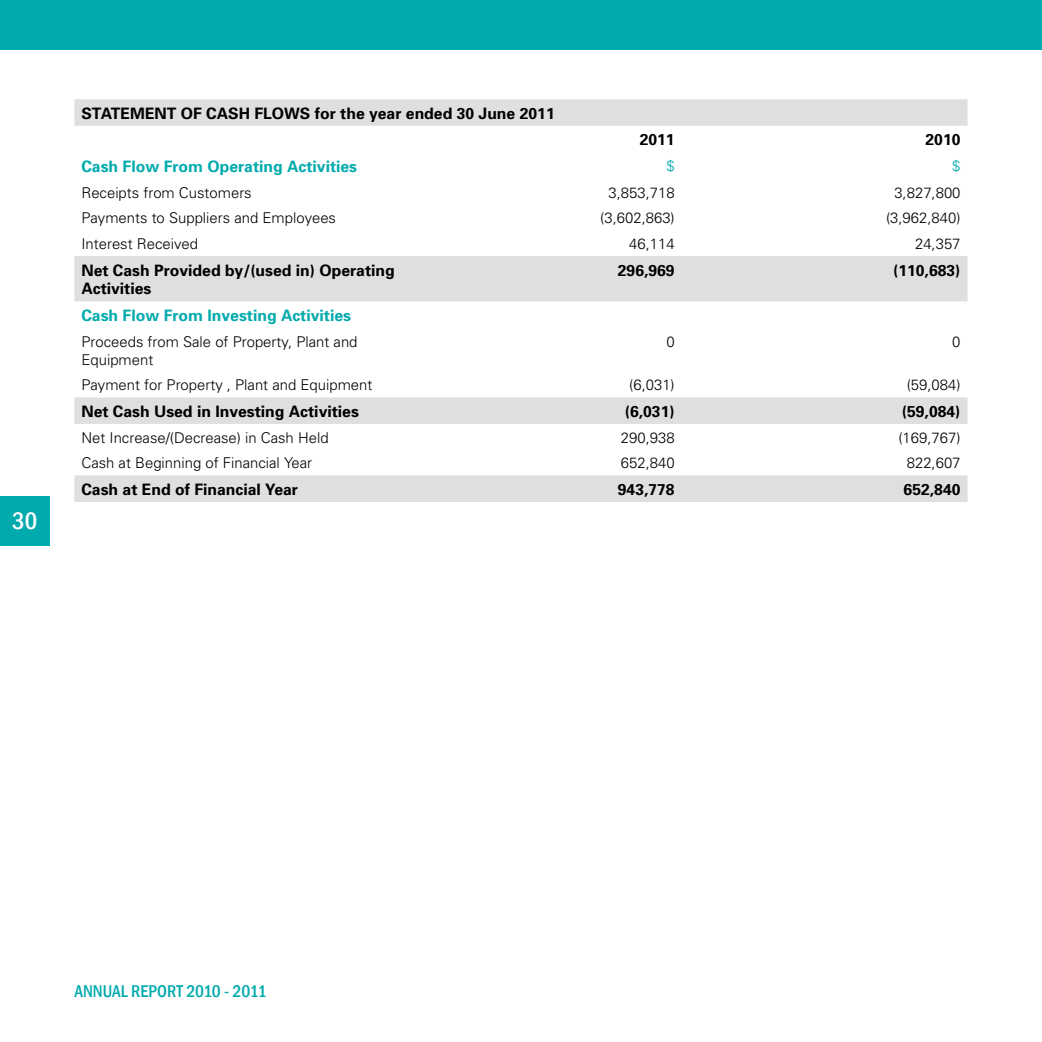
<style>
.page{position:relative;width:1042px;height:1042px;background:#fff}
.page>*{position:absolute;margin:0;border:0;box-sizing:border-box;transform-origin:0 0}
.t1{font:500 condensed 24.5px "Franklin Gothic";color:#fff}
.t2{font:500 condensed 17.5px "Franklin Gothic";color:#00aaad}
.t3{font:700 15.75px/18.9px "Univers";color:#000}
.t4{font:700 15.75px "Univers";color:#00aaad}
.t5{font:300 14.88px/17.8px "Univers";color:#000}
.t6{font:300 14.88px "Univers";color:#00aaad}
</style>
<div class="page">
<div style="left:0;top:0;width:1042px;height:50px;background:#00aaad"></div>
<div style="left:0;top:496px;width:50px;height:50px;background:#00aaad"></div>
<hr style="left:1041px;top:0;width:1px;height:176px;background:#00aaad">
<svg style="left:74px;top:99px;width:893px;height:403px"></svg>
<h1 class="t1" style="left:12px;top:505px;width:27px">30</h1>
<p class="t3" style="left:81px;top:104px;width:475px">STATEMENT OF CASH FLOWS for the year ended 30 June 2011</p>
<p class="t3" style="left:640px;top:130px;width:37px">2011</p>
<p class="t3" style="left:925px;top:130px;width:37px">2010</p>
<p class="t4" style="left:81px;top:157px;width:277px">Cash Flow From Operating Activities</p>
<p class="t6" style="left:666px;top:157px;width:10px">$</p>
<p class="t6" style="left:952px;top:157px;width:10px">$</p>
<p class="t5" style="left:81px;top:183px;width:172px">Receipts from Customers</p>
<p class="t5" style="left:608px;top:183px;width:68px">3,853,718</p>
<p class="t5" style="left:894px;top:183px;width:68px">3,827,800</p>
<p class="t5" style="left:81px;top:209px;width:256px">Payments to Suppliers and Employees</p>
<p class="t5" style="left:600px;top:209px;width:76px">(3,602,863)</p>
<p class="t5" style="left:886px;top:209px;width:76px">(3,962,840)</p>
<p class="t5" style="left:81px;top:235px;width:118px">Interest Received</p>
<p class="t5" style="left:629px;top:235px;width:47px">46,114</p>
<p class="t5" style="left:915px;top:235px;width:47px">24,357</p>
<p class="t3" style="left:81px;top:260px;width:315px">Net Cash Provided by/(used in) Operating<br>Activities</p>
<p class="t3" style="left:618px;top:260px;width:58px">296,969</p>
<p class="t3" style="left:893px;top:260px;width:69px">(110,683)</p>
<p class="t4" style="left:81px;top:306px;width:271px">Cash Flow From Investing Activities</p>
<p class="t5" style="left:81px;top:333px;width:278px">Proceeds from Sale of Property, Plant and<br>Equipment</p>
<p class="t5" style="left:666px;top:333px;width:10px">0</p>
<p class="t5" style="left:952px;top:333px;width:10px">0</p>
<p class="t5" style="left:81px;top:376px;width:292px">Payment for Property , Plant and Equipment</p>
<p class="t5" style="left:629px;top:376px;width:47px">(6,031)</p>
<p class="t5" style="left:907px;top:376px;width:55px">(59,084)</p>
<p class="t3" style="left:81px;top:402px;width:279px">Net Cash Used in Investing Activities</p>
<p class="t3" style="left:625px;top:402px;width:51px">(6,031)</p>
<p class="t3" style="left:902px;top:402px;width:60px">(59,084)</p>
<p class="t5" style="left:81px;top:428px;width:249px">Net Increase/(Decrease) in Cash Held</p>
<p class="t5" style="left:621px;top:428px;width:55px">290,938</p>
<p class="t5" style="left:898px;top:428px;width:64px">(169,767)</p>
<p class="t5" style="left:81px;top:454px;width:232px">Cash at Beginning of Financial Year</p>
<p class="t5" style="left:621px;top:454px;width:55px">652,840</p>
<p class="t5" style="left:907px;top:454px;width:55px">822,607</p>
<p class="t3" style="left:81px;top:480px;width:218px">Cash at End of Financial Year</p>
<p class="t3" style="left:618px;top:480px;width:58px">943,778</p>
<p class="t3" style="left:903px;top:480px;width:58px">652,840</p>
<p class="t2" style="left:74px;top:980px;width:194px">ANNUAL REPORT 2010 - 2011</p>
</div>
